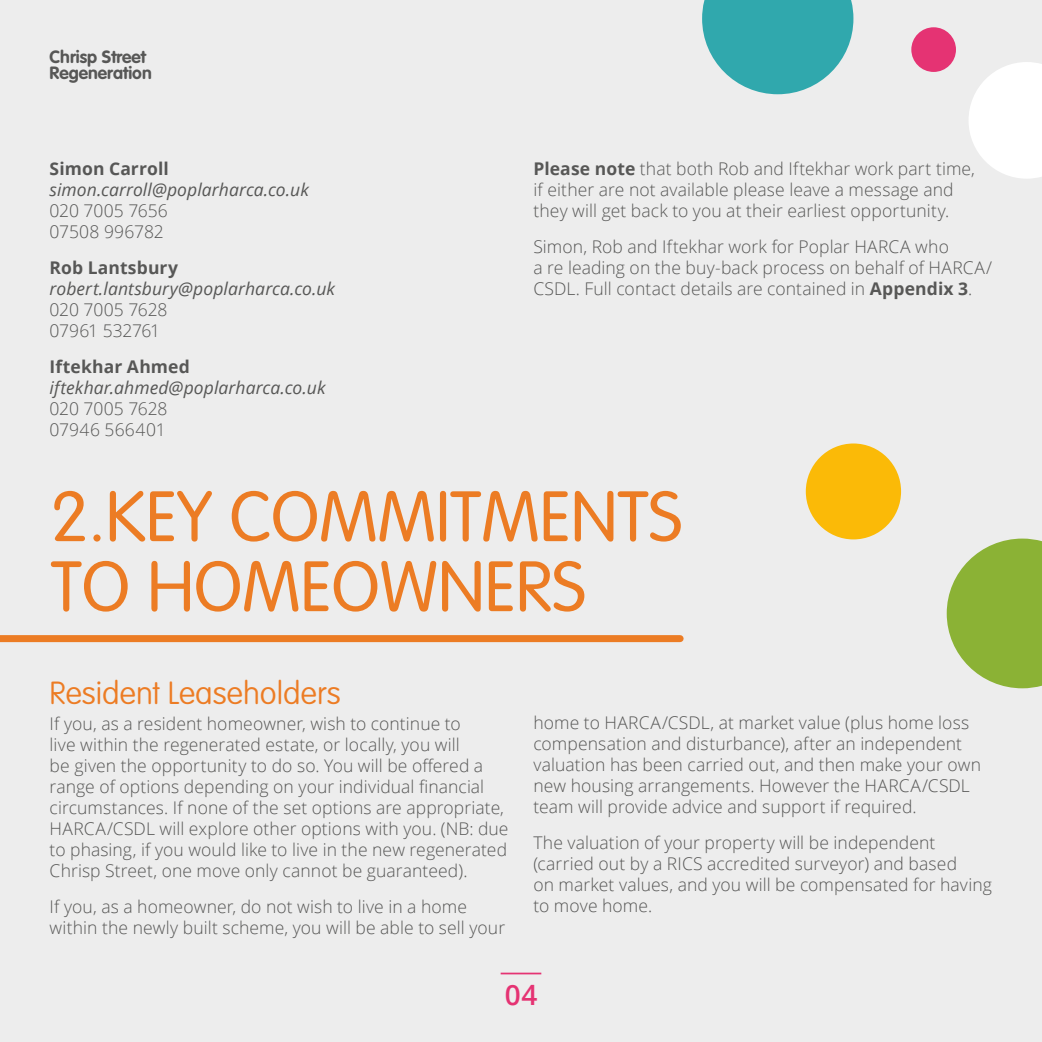
<style>
.page{position:relative;width:1042px;height:1042px;background:#ededed}
.page>*{position:absolute;margin:0;border:0;box-sizing:border-box;transform-origin:0 0}
.t1{font:300 70px/70px "VAG Rounded";color:#ec7c24}
.t2{font:100 31.5px "VAG Rounded";letter-spacing:-.005em;color:#ec7c24}
.t3{font:600 28px "Open Sans";color:#e53373}
.t4{font:300 17.5px/21px "Open Sans";letter-spacing:.005em;color:#575756}
.t5{font:italic 17.5px "Open Sans";letter-spacing:.005em;color:#575756}
.t6{font:700 17.5px "Open Sans";letter-spacing:.005em;color:#575756}
.t7{font:700 17.5px/15.8px "VAG Rounded";color:#575756}
.t8{font:300 17.5px/21px "Open Sans";letter-spacing:-.015em;color:#575756}
.s1{font-weight:700}
</style>
<div class="page">
<div style="left:0;top:635px;width:680px;height:7px;background:#ec7c24"></div>
<hr style="left:501px;top:972px;width:40px;height:2px;background:#e53373">
<svg style="left:969px;top:62px;width:73px;height:117px"></svg>
<svg style="left:946px;top:538px;width:96px;height:150px"></svg>
<svg style="left:702px;top:0;width:151px;height:94px"></svg>
<div style="left:911px;top:27px;width:45px;height:45px;background:#e53373;border-radius:50%"></div>
<div style="left:806px;top:443px;width:95px;height:96px;background:#fbba07;border-radius:50%"></div>
<p class="t7" style="left:50px;top:49px;width:104px">Chrisp Street<br>Regeneration</p>
<p class="t6" style="left:50px;top:156px;width:121px">Simon Carroll</p>
<p class="t5" style="left:50px;top:178px;width:261px">simon.carroll@poplarharca.co.uk</p>
<p class="t4" style="left:50px;top:200px;width:120px">020 7005 7656<br>07508 996782</p>
<p class="t6" style="left:50px;top:255px;width:130px">Rob Lantsbury</p>
<p class="t5" style="left:50px;top:277px;width:287px">robert.lantsbury@poplarharca.co.uk</p>
<p class="t8" style="left:50px;top:299px;width:119px">020 7005 7628<br>07961 532761</p>
<p class="t6" style="left:50px;top:354px;width:142px">Iftekhar Ahmed</p>
<p class="t5" style="left:50px;top:375px;width:277px">iftekhar.ahmed@poplarharca.co.uk</p>
<p class="t4" style="left:50px;top:397px;width:119px">020 7005 7628<br>07946 566401</p>
<p class="t4" style="left:533px;top:158px;width:443px"><span class="s1">Please note</span> that both Rob and Iftekhar work part time, if either are not available please leave a message and they will get back to you at their earliest opportunity.</p>
<p class="t4" style="left:533px;top:236px;width:460px">Simon, Rob and Iftekhar work for Poplar HARCA who<br>a re leading on the buy-back process on behalf of HARCA/<br>CSDL. Full contact details are contained in <span class="s1">Appendix 3</span>.</p>
<h1 class="t1" style="left:51px;top:481px;width:633px">2.KEY COMMITMENTS<br>TO HOMEOWNERS</h1>
<h2 class="t2" style="left:50px;top:675px;width:293px">Resident Leaseholders</h2>
<p class="t4" style="left:50px;top:713px;width:460px">If you, as a resident homeowner, wish to continue to<br>live within the regenerated estate, or locally, you will<br>be given the opportunity to do so. You will be offered a range of options depending on your individual financial circumstances. If none of the set options are appropriate, HARCA/CSDL will explore other options with you. (NB: due to phasing, if you would like to live in the new regenerated Chrisp Street, one move only cannot be guaranteed).</p>
<p class="t4" style="left:50px;top:895px;width:457px">If you, as a homeowner, do not wish to live in a home within the newly built scheme, you will be able to sell your</p>
<p class="t4" style="left:533px;top:711px;width:449px">home to HARCA/CSDL, at market value (plus home loss compensation and disturbance), after an independent valuation has been carried out, and then make your own new housing arrangements. However the HARCA/CSDL team will provide advice and support if required.</p>
<p class="t4" style="left:533px;top:831px;width:460px">The valuation of your property will be independent (carried out by a RICS accredited surveyor) and based<br>on market values, and you will be compensated for having to move home.</p>
<h3 class="t3" style="left:505px;top:976px;width:34px">04</h3>
</div>
